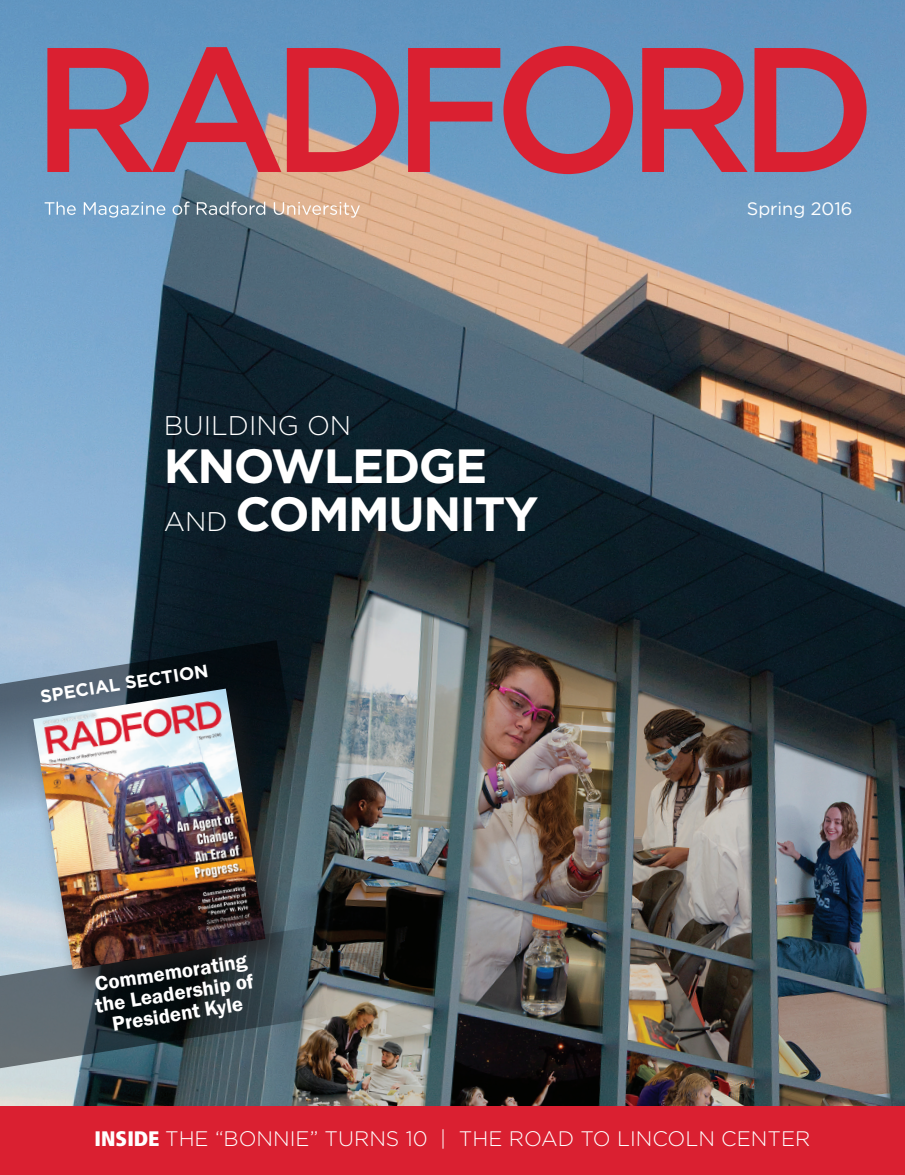
<style>
.page{position:relative;width:905px;height:1175px;background:#fff}
.page>*{position:absolute;margin:0;border:0;box-sizing:border-box;transform-origin:0 0}
.t1{font:700 48px/48px "Gotham";letter-spacing:-.03em;color:#fff}
.t2{font:300 27px "Gotham";color:#fff}
.t3{font:300 21px "Gotham";color:#fff}
.t4{font:600 21px/21px "Franklin Got ITC";color:#fff;text-align:center}
.t5{font:700 18px "Gotham";color:#fff}
.t6{font:18px "Gotham";color:#fff}
.s1{font-weight:300;font-size:27px}
.s2{font-family:"Frutiger";font-weight:900;font-stretch:condensed}
</style>
<div class="page">
<img style="left:0;top:0;width:904px;height:1106px">
<div style="left:0;top:1106px;width:904px;height:68px;background:#da2031"></div>
<svg style="left:45px;top:202px;width:31px;height:13px"></svg>
<svg style="left:84px;top:202px;width:81px;height:16px"></svg>
<svg style="left:172px;top:202px;width:17px;height:13px"></svg>
<svg style="left:197px;top:202px;width:68px;height:13px"></svg>
<svg style="left:274px;top:202px;width:86px;height:16px"></svg>
<svg style="left:47px;top:47px;width:234px;height:125px;background:#9e627e"></svg>
<svg style="left:287px;top:48px;width:112px;height:124px;background:#ac5c72"></svg>
<svg style="left:408px;top:46px;width:225px;height:128px;background:#996482"></svg>
<svg style="left:642px;top:48px;width:105px;height:124px;background:#a9536e"></svg>
<svg style="left:754px;top:48px;width:112px;height:124px;background:#a45976"></svg>
<svg style="left:0;top:640px;width:296px;height:177px;background:#516371"></svg>
<svg style="left:0;top:926px;width:327px;height:145px;background:#4d5b61"></svg>
<div style="left:26px;top:681px;width:268px;height:317px;background:#231f20;opacity:.7"></div>
<img style="left:33px;top:688px;width:232px;height:281px">
<p class="t2" style="left:164px;top:408px;width:189px">BUILDING ON</p>
<h1 class="t1" style="left:164px;top:441px;width:376px">KNOWLEDGE<br><span class="s1">AND</span> COMMUNITY</h1>
<p class="t5" style="left:39px;top:684px;width:171px;rotate:-9deg">SPECIAL SECTION</p>
<p class="t4" style="left:90px;top:974px;width:161px;rotate:-9deg">Commemorating the Leadership of<br>President Kyle</p>
<p class="t6" style="left:746px;top:197px;width:107px">Spring 2016</p>
<p class="t3" style="left:95px;top:1125px;width:717px"><span class="s2">INSIDE</span> THE “BONNIE” TURNS 10 | THE ROAD TO LINCOLN CENTER</p>
</div>
